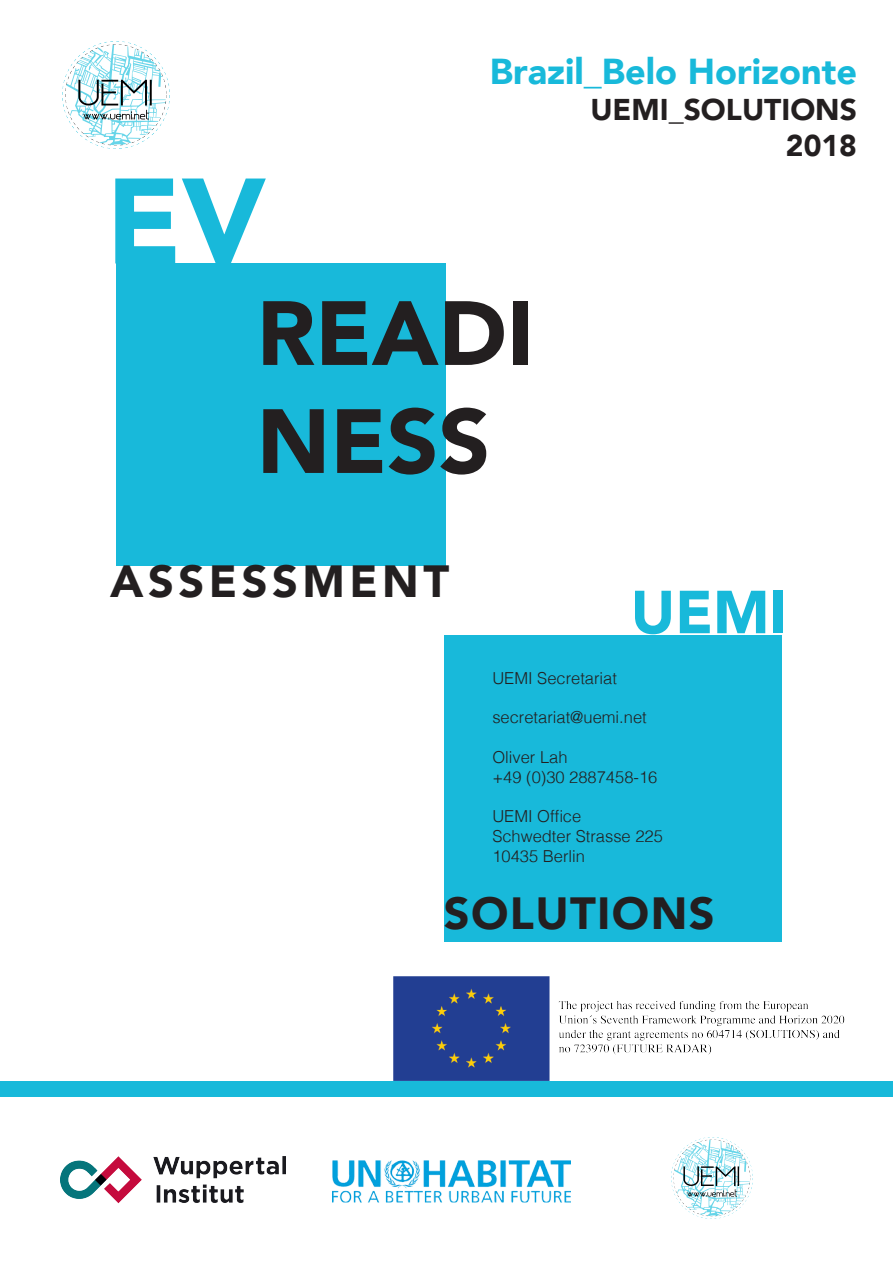
<style>
.page{position:relative;width:893px;height:1263px;background:#fff}
.page>*{position:absolute;margin:0;border:0;box-sizing:border-box;transform-origin:0 0}
.t1{font:900 120px "Avenir";color:#18b9da}
.t2{font:900 90px "Avenir";color:#231f20}
.t3{font:900 60px "Avenir";color:#18b9da}
.t4{font:900 45px "Avenir";letter-spacing:.1em;color:#231f20}
.t5{font:900 45px "Avenir";letter-spacing:.03em;color:#231f20}
.t6{font:900 36px "Avenir";color:#18b9da}
.t7{font:900 30px "Avenir";color:#231f20}
.t8{font:300 16.5px "Helvetica";color:#231f20}
</style>
<div class="page">
<div style="left:0;top:1081px;width:893px;height:16px;background:#18b9da"></div>
<img style="left:332px;top:1160px;width:239px;height:43px">
<img style="left:60px;top:1156px;width:225px;height:48px">
<div style="left:116px;top:263px;width:329px;height:302px;background:#18b9da"></div>
<div style="left:445px;top:635px;width:337px;height:306px;background:#18b9da"></div>
<img style="left:393px;top:976px;width:451px;height:104px">
<img style="left:62px;top:42px;width:107px;height:106px">
<img style="left:671px;top:1137px;width:81px;height:81px">
<p class="t1" style="left:106px;top:119px;width:162px">EV</p>
<p class="t6" style="left:490px;top:41px;width:369px">Brazil_Belo Horizonte</p>
<p class="t7" style="left:590px;top:84px;width:268px">UEMI_SOLUTIONS</p>
<p class="t7" style="left:786px;top:120px;width:73px">2018</p>
<p class="t2" style="left:257px;top:256px;width:278px">READI</p>
<p class="t2" style="left:257px;top:364px;width:235px">NESS</p>
<p class="t4" style="left:110px;top:543px;width:340px">ASSESSMENT</p>
<p class="t3" style="left:631px;top:561px;width:158px">UEMI</p>
<p class="t8" style="left:492px;top:664px;width:126px">UEMI Secretariat</p>
<p class="t8" style="left:492px;top:703px;width:156px">secretariat@uemi.net</p>
<p class="t8" style="left:492px;top:743px;width:77px">Oliver Lah</p>
<p class="t8" style="left:492px;top:763px;width:166px">+49 (0)30 2887458-16</p>
<p class="t8" style="left:492px;top:802px;width:90px">UEMI Office</p>
<p class="t8" style="left:492px;top:822px;width:172px">Schwedter Strasse 225</p>
<p class="t8" style="left:492px;top:842px;width:94px">10435 Berlin</p>
<p class="t5" style="left:444px;top:874px;width:272px">SOLUTIONS</p>
</div>
